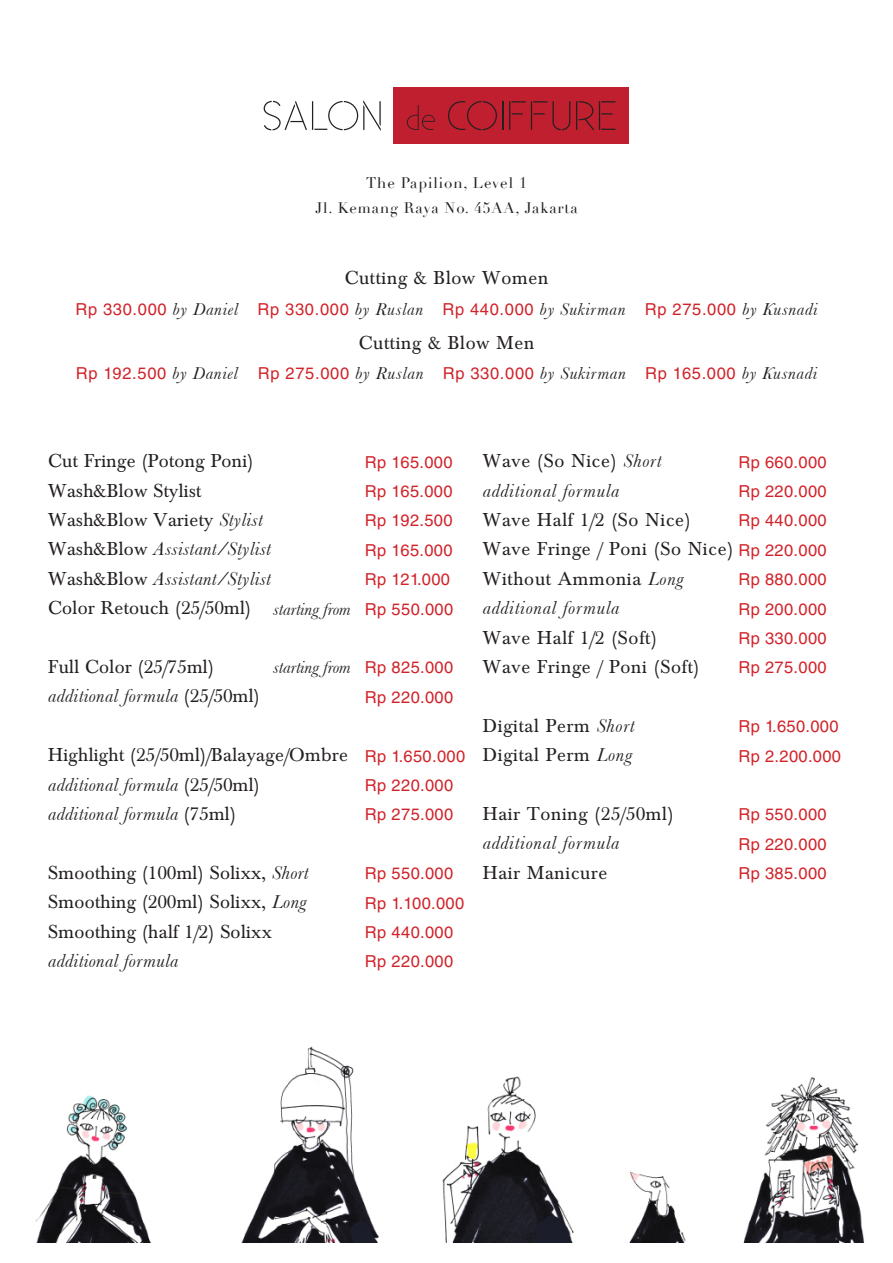
<style>
.page{position:relative;width:893px;height:1263px;background:#fff}
.page>*{position:absolute;margin:0;border:0;box-sizing:border-box;transform-origin:0 0}
.t1{font:19.5px "Baskerville";letter-spacing:.02em;color:#231f20}
.t2{font:19.5px "Baskerville";letter-spacing:.04em;color:#231f20}
.t3{font:italic 19.5px "Baskerville";letter-spacing:.02em;color:#231f20}
.t4{font:italic 19.5px "Baskerville";letter-spacing:.04em;color:#231f20}
.t5{font:italic 18px "Baskerville";letter-spacing:.04em;color:#231f20}
.t6{font:italic 18px "Baskerville";color:#231f20}
.t7{font:16.5px "Helvetica LT Std";letter-spacing:.02em;color:#d1232a}
.t8{font:15px "Didot";letter-spacing:.06em;color:#231f20}
.s1{font-family:"Baskerville";font-style:italic;font-size:18px;color:#231f20}
.s2{font-family:"Helvetica LT Std";font-style:normal;font-size:16.5px;color:#d1232a}
.s3{font-style:italic}
.s4{font-style:normal}
</style>
<div class="page">
<div style="left:394px;top:87px;width:235px;height:57px;background:#bf1f2e"></div>
<svg style="left:264px;top:100px;width:117px;height:31px"></svg>
<svg style="left:407px;top:105px;width:28px;height:25px"></svg>
<svg style="left:448px;top:101px;width:55px;height:29px"></svg>
<svg style="left:509px;top:101px;width:61px;height:29px"></svg>
<svg style="left:576px;top:101px;width:39px;height:29px"></svg>
<img style="left:36px;top:1046px;width:828px;height:196px">
<p class="t8" style="left:366px;top:174px;width:162px">The Papilion, Level 1</p>
<p class="t8" style="left:315px;top:199px;width:264px">Jl. Kemang Raya No. 45AA, Jakarta</p>
<p class="t2" style="left:345px;top:267px;width:205px">Cutting &amp; Blow Women</p>
<p class="t7" style="left:75px;top:299px;width:164px">Rp 330.000 <span class="s1">by Daniel</span></p>
<p class="t7" style="left:258px;top:299px;width:167px">Rp 330.000 <span class="s1">by Ruslan</span></p>
<p class="t5" style="left:442px;top:298px;width:184px"><span class="s2">Rp 440.000</span> by Sukirman</p>
<p class="t7" style="left:645px;top:299px;width:174px">Rp 275.000 <span class="s1">by Kusnadi</span></p>
<p class="t2" style="left:359px;top:332px;width:177px">Cutting &amp; Blow Men</p>
<p class="t7" style="left:76px;top:364px;width:164px">Rp 192.500 <span class="s1">by Daniel</span></p>
<p class="t7" style="left:258px;top:364px;width:167px">Rp 275.000 <span class="s1">by Ruslan</span></p>
<p class="t5" style="left:443px;top:363px;width:184px"><span class="s2">Rp 330.000</span> by Sukirman</p>
<p class="t7" style="left:645px;top:364px;width:174px">Rp 165.000 <span class="s1">by Kusnadi</span></p>
<p class="t1" style="left:48px;top:450px;width:207px">Cut Fringe (Potong Poni)</p>
<p class="t1" style="left:48px;top:479px;width:154px">Wash&amp;Blow Stylist</p>
<p class="t1" style="left:48px;top:509px;width:216px">Wash&amp;Blow Variety <span class="s3">Stylist</span></p>
<p class="t3" style="left:48px;top:537px;width:224px"><span class="s4">Wash&amp;Blow</span> Assistant/Stylist</p>
<p class="t3" style="left:48px;top:567px;width:224px"><span class="s4">Wash&amp;Blow</span> Assistant/Stylist</p>
<p class="t1" style="left:48px;top:597px;width:204px">Color Retouch (25/50ml)</p>
<p class="t1" style="left:48px;top:656px;width:167px">Full Color (25/75ml)</p>
<p class="t3" style="left:48px;top:684px;width:213px">additional formula <span class="s4">(25/50ml)</span></p>
<p class="t1" style="left:48px;top:744px;width:301px">Highlight (25/50ml)/Balayage/Ombre</p>
<p class="t3" style="left:48px;top:773px;width:213px">additional formula <span class="s4">(25/50ml)</span></p>
<p class="t3" style="left:48px;top:802px;width:189px">additional formula <span class="s4">(75ml)</span></p>
<p class="t1" style="left:48px;top:862px;width:262px">Smoothing (100ml) Solixx, <span class="s3">Short</span></p>
<p class="t1" style="left:48px;top:891px;width:260px">Smoothing (200ml) Solixx, <span class="s3">Long</span></p>
<p class="t1" style="left:48px;top:920px;width:225px">Smoothing (half 1/2) Solixx</p>
<p class="t3" style="left:48px;top:949px;width:132px">additional formula</p>
<p class="t6" style="left:273px;top:598px;width:79px">starting from</p>
<p class="t6" style="left:273px;top:656px;width:79px">starting from</p>
<p class="t7" style="left:365px;top:452px;width:89px">Rp 165.000</p>
<p class="t7" style="left:365px;top:482px;width:89px">Rp 165.000</p>
<p class="t7" style="left:365px;top:511px;width:89px">Rp 192.500</p>
<p class="t7" style="left:365px;top:540px;width:89px">Rp 165.000</p>
<p class="t7" style="left:365px;top:570px;width:87px">Rp 121.000</p>
<p class="t7" style="left:365px;top:599px;width:90px">Rp 550.000</p>
<p class="t7" style="left:365px;top:658px;width:90px">Rp 825.000</p>
<p class="t7" style="left:365px;top:687px;width:90px">Rp 220.000</p>
<p class="t7" style="left:365px;top:746px;width:102px">Rp 1.650.000</p>
<p class="t7" style="left:365px;top:776px;width:90px">Rp 220.000</p>
<p class="t7" style="left:365px;top:805px;width:90px">Rp 275.000</p>
<p class="t7" style="left:365px;top:864px;width:90px">Rp 550.000</p>
<p class="t7" style="left:365px;top:893px;width:101px">Rp 1.100.000</p>
<p class="t7" style="left:365px;top:923px;width:90px">Rp 440.000</p>
<p class="t7" style="left:365px;top:952px;width:90px">Rp 220.000</p>
<p class="t2" style="left:483px;top:450px;width:180px">Wave (So Nice) <span class="s3">Short</span></p>
<p class="t4" style="left:483px;top:479px;width:138px">additional formula</p>
<p class="t2" style="left:483px;top:509px;width:209px">Wave Half 1/2 (So Nice)</p>
<p class="t2" style="left:483px;top:538px;width:252px">Wave Fringe / Poni (So Nice)</p>
<p class="t2" style="left:483px;top:568px;width:202px">Without Ammonia <span class="s3">Long</span></p>
<p class="t4" style="left:483px;top:596px;width:138px">additional formula</p>
<p class="t2" style="left:483px;top:626px;width:176px">Wave Half 1/2 (Soft)</p>
<p class="t2" style="left:483px;top:656px;width:218px">Wave Fringe / Poni (Soft)</p>
<p class="t2" style="left:483px;top:715px;width:153px">Digital Perm <span class="s3">Short</span></p>
<p class="t2" style="left:483px;top:744px;width:151px">Digital Perm <span class="s3">Long</span></p>
<p class="t7" style="left:738px;top:452px;width:90px">Rp 660.000</p>
<p class="t7" style="left:738px;top:482px;width:90px">Rp 220.000</p>
<p class="t7" style="left:738px;top:511px;width:90px">Rp 440.000</p>
<p class="t7" style="left:738px;top:540px;width:90px">Rp 220.000</p>
<p class="t7" style="left:738px;top:570px;width:90px">Rp 880.000</p>
<p class="t7" style="left:738px;top:599px;width:90px">Rp 200.000</p>
<p class="t7" style="left:738px;top:629px;width:90px">Rp 330.000</p>
<p class="t7" style="left:738px;top:658px;width:90px">Rp 275.000</p>
<p class="t7" style="left:738px;top:717px;width:102px">Rp 1.650.000</p>
<p class="t7" style="left:738px;top:746px;width:104px">Rp 2.200.000</p>
<p class="t2" style="left:483px;top:803px;width:192px">Hair Toning (25/50ml)</p>
<p class="t4" style="left:483px;top:831px;width:138px">additional formula</p>
<p class="t2" style="left:483px;top:862px;width:126px">Hair Manicure</p>
<p class="t7" style="left:738px;top:805px;width:90px">Rp 550.000</p>
<p class="t7" style="left:738px;top:834px;width:90px">Rp 220.000</p>
<p class="t7" style="left:738px;top:864px;width:90px">Rp 385.000</p>
</div>
